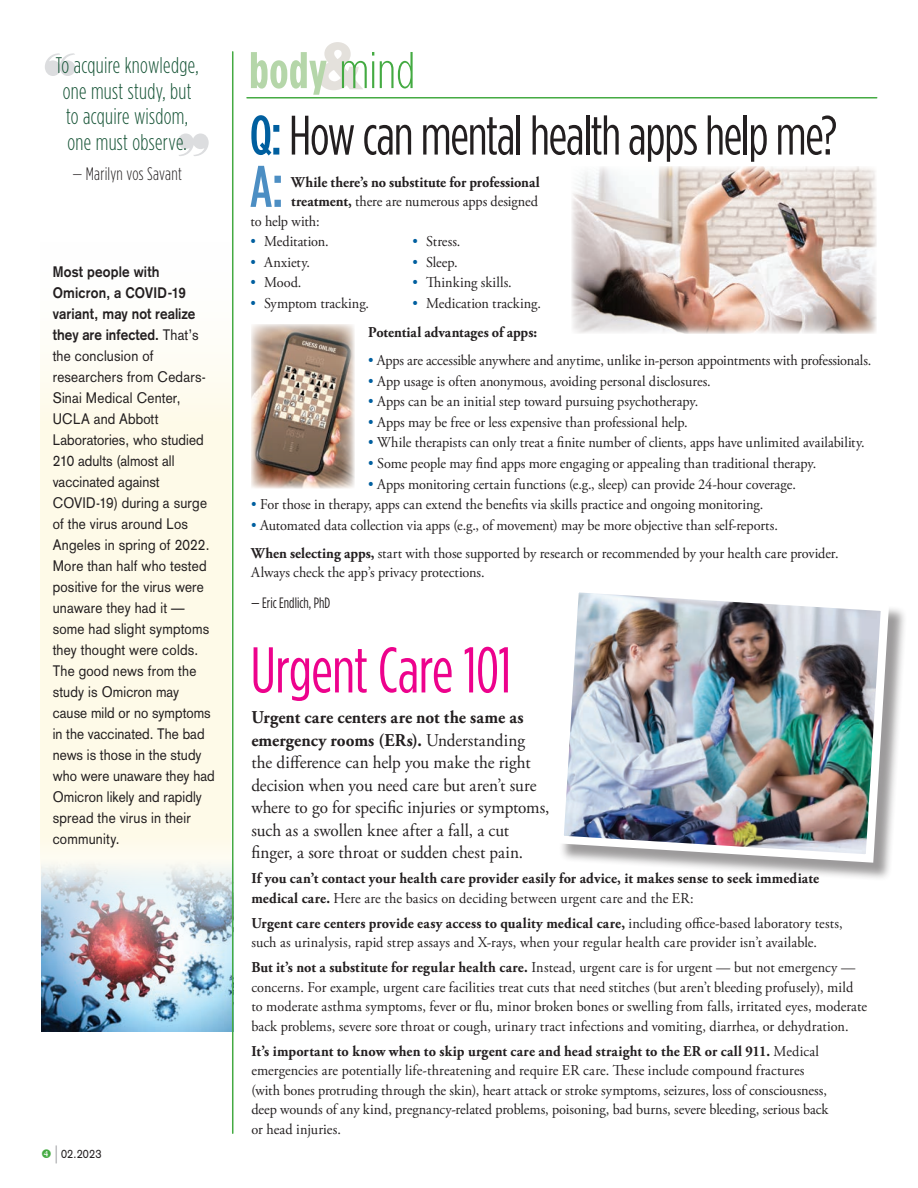
<style>
.page{position:relative;width:918px;height:1188px;background:#fff}
.page>*{position:absolute;margin:0;border:0;box-sizing:border-box;transform-origin:0 0}
.Subhead_HOPE__sans_s{font:64.5px "Gotham Condensed";letter-spacing:-.015em;color:#ed028c;scale:.95 1}
.t1{font:500 58.5px "Gotham Condensed";color:#4c8ec3;scale:.95 1}
.t2{font:55.5px "Gotham Condensed";letter-spacing:-.02em;color:#231f20;scale:.95 1}
.MainHeadline_HOPE{font:700 51px "Gotham Condensed";color:#b5d6a9}
.t3{font:300 22.5px/25.5px "Gotham Condensed";letter-spacing:.015em;color:#155335;text-align:center;scale:.95 1}
.Main_Body_Text_HOPE{font:18px/22.5px "Adobe Garamond Pro";letter-spacing:-.005em;color:#231f20;scale:.95 1}
.t4{font:300 18px "Gotham Condensed";letter-spacing:.01em;color:#231f20;scale:.95 1}
.Main_Body_Text_HOPE-2{font:15px/19.5px "Adobe Garamond Pro";color:#231f20;scale:.95 1}
.t5{font:15px/21px "Akzidenz Grotesk";letter-spacing:.01em;color:#231f20;scale:.9 1}
.Main_Body_Text_HOPE-3{font:700 15px/19.5px "Adobe Garamond Pro";letter-spacing:.01em;color:#231f20;scale:.95 1}
.t6{font:15px "Gotham Condensed";letter-spacing:.005em;color:#231f20;scale:.95 1}
.Main_Body_Text_HOPE-4{font:12px "Akzidenz Grotesk";letter-spacing:.02em;color:#231f20;scale:.9 1}
.s1{font-weight:700}
.s2{font-size:24px;color:#8a8c8f}
.s3{font-weight:300;color:#44aa42}
.s4{font-weight:500;color:#005f9f}
.s5{color:#005f9f}
.s6{font-weight:400}
</style>
<div class="page">
<img style="left:42px;top:863px;width:190px;height:169px">
<hr style="left:247px;top:97px;width:630px;height:2px;background:#44aa42">
<hr style="left:232px;top:52px;width:1px;height:1081px;background:#44aa42">
<svg style="left:45px;top:53px;width:30px;height:23px"></svg>
<svg style="left:178px;top:133px;width:31px;height:23px"></svg>
<svg style="left:318px;top:42px;width:45px;height:48px"></svg>
<img style="left:571px;top:166px;width:306px;height:168px">
<img style="left:251px;top:324px;width:104px;height:164px">
<div style="left:559px;top:587px;width:349px;height:295px;background:#231f20;opacity:.45"></div>
<img style="left:559px;top:587px;width:334px;height:280px">
<svg style="left:40px;top:358px;width:191px;height:560px;background:#faf7e8"></svg>
<p class="t3" style="left:56px;top:53px;width:152px">To acquire knowledge, one must study, but to acquire wisdom, one must observe.</p>
<p class="t4" style="left:72px;top:163px;width:117px">— Marilyn vos Savant</p>
<p class="t5" style="left:53px;top:261px;width:182px"><span class="s1">Most people with<br>Omicron, a COVID-19 variant, may not realize they are infected.</span> That’s the conclusion of researchers from Cedars-<br>Sinai Medical Center,<br>UCLA and Abbott<br>Laboratories, who studied<br>210 adults (almost all vaccinated against<br>COVID-19) during a surge of the virus around Los<br>Angeles in spring of 2022.<br>More than half who tested positive for the virus were unaware they had it — some had slight symptoms they thought were colds.<br>The good news from the study is Omicron may cause mild or no symptoms in the vaccinated. The bad news is those in the study who were unaware they had<br>Omicron likely and rapidly spread the virus in their community.</p>
<p class="Main_Body_Text_HOPE-4" style="left:55px;top:1147px;width:53px"><span class="s2">|</span> 02.2023</p>
<p class="MainHeadline_HOPE" style="left:249px;top:40px;width:168px">body <span class="s3">mind</span></p>
<p class="t2" style="left:250px;top:103px;width:620px"><span class="s4">Q:</span> How can mental health apps help me?</p>
<p class="t1" style="left:250px;top:152px;width:37px">A:</p>
<p class="Main_Body_Text_HOPE-3" style="left:291px;top:172px;width:263px">While there’s no substitute for professional</p>
<p class="Main_Body_Text_HOPE-2" style="left:291px;top:192px;width:261px"><span class="s1">treatment,</span> there are numerous apps designed</p>
<p class="Main_Body_Text_HOPE-2" style="left:251px;top:212px;width:74px">to help with:</p>
<p class="Main_Body_Text_HOPE-2" style="left:251px;top:232px;width:84px"><span class="s5">•</span> Meditation.</p>
<p class="Main_Body_Text_HOPE-2" style="left:413px;top:232px;width:52px"><span class="s5">•</span> Stress.</p>
<p class="Main_Body_Text_HOPE-2" style="left:251px;top:253px;width:64px"><span class="s5">•</span> Anxiety.</p>
<p class="Main_Body_Text_HOPE-2" style="left:413px;top:253px;width:49px"><span class="s5">•</span> Sleep.</p>
<p class="Main_Body_Text_HOPE-2" style="left:251px;top:273px;width:55px"><span class="s5">•</span> Mood.</p>
<p class="Main_Body_Text_HOPE-2" style="left:413px;top:273px;width:106px"><span class="s5">•</span> Thinking skills.</p>
<p class="Main_Body_Text_HOPE-2" style="left:251px;top:294px;width:126px"><span class="s5">•</span> Symptom tracking.</p>
<p class="Main_Body_Text_HOPE-2" style="left:413px;top:294px;width:137px"><span class="s5">•</span> Medication tracking.</p>
<p class="Main_Body_Text_HOPE-3" style="left:368px;top:323px;width:179px">Potential advantages of apps:</p>
<p class="Main_Body_Text_HOPE-2" style="left:368px;top:351px;width:531px"><span class="s5">•</span> Apps are accessible anywhere and anytime, unlike in-person appointments with professionals.</p>
<p class="Main_Body_Text_HOPE-2" style="left:368px;top:372px;width:362px"><span class="s5">•</span> App usage is often anonymous, avoiding personal disclosures.</p>
<p class="Main_Body_Text_HOPE-2" style="left:368px;top:392px;width:349px"><span class="s5">•</span> Apps can be an initial step toward pursuing psychotherapy.</p>
<p class="Main_Body_Text_HOPE-2" style="left:368px;top:413px;width:338px"><span class="s5">•</span> Apps may be free or less expensive than professional help.</p>
<p class="Main_Body_Text_HOPE-2" style="left:368px;top:433px;width:524px"><span class="s5">•</span> While therapists can only treat a finite number of clients, apps have unlimited availability.</p>
<p class="Main_Body_Text_HOPE-2" style="left:368px;top:454px;width:473px"><span class="s5">•</span> Some people may find apps more engaging or appealing than traditional therapy.</p>
<p class="Main_Body_Text_HOPE-2" style="left:368px;top:475px;width:452px"><span class="s5">•</span> Apps monitoring certain functions (e.g., sleep) can provide 24-hour coverage.</p>
<p class="Main_Body_Text_HOPE-2" style="left:251px;top:495px;width:540px"><span class="s5">•</span> For those in therapy, apps can extend the benefits via skills practice and ongoing monitoring.</p>
<p class="Main_Body_Text_HOPE-2" style="left:251px;top:516px;width:556px"><span class="s5">•</span> Automated data collection via apps (e.g., of movement) may be more objective than self-reports.</p>
<p class="Main_Body_Text_HOPE-2" style="left:251px;top:544px;width:620px"><span class="s1">When selecting apps,</span> start with those supported by research or recommended by your health care provider.<br>Always check the app’s privacy protections.</p>
<p class="t6" style="left:251px;top:594px;width:85px">— Eric Endlich, PhD</p>
<p class="Subhead_HOPE__sans_s" style="left:251px;top:633px;width:276px">Urgent Care 101</p>
<p class="Main_Body_Text_HOPE" style="left:251px;top:707px;width:315px"><span class="s1">Urgent care centers are not the same as emergency rooms (ERs).</span> Understanding the difference can help you make the right decision when you need care but aren’t sure where to go for specific injuries or symptoms, such as a swollen knee after a fall, a cut finger, a sore throat or sudden chest pain.</p>
<p class="Main_Body_Text_HOPE-3" style="left:251px;top:869px;width:599px">If you can’t contact your health care provider easily for advice, it makes sense to seek immediate medical care. <span class="s6">Here are the basics on deciding between urgent care and the ER:</span></p>
<p class="Main_Body_Text_HOPE-2" style="left:251px;top:914px;width:624px"><span class="s1">Urgent care centers provide easy access to quality medical care,</span> including office-based laboratory tests, such as urinalysis, rapid strep assays and X-rays, when your regular health care provider isn’t available.</p>
<p class="Main_Body_Text_HOPE-2" style="left:251px;top:958px;width:650px"><span class="s1">But it’s not a substitute for regular health care.</span> Instead, urgent care is for urgent — but not emergency — concerns. For example, urgent care facilities treat cuts that need stitches (but aren’t bleeding profusely), mild to moderate asthma symptoms, fever or flu, minor broken bones or swelling from falls, irritated eyes, moderate back problems, severe sore throat or cough, urinary tract infections and vomiting, diarrhea, or dehydration.</p>
<p class="Main_Body_Text_HOPE-2" style="left:251px;top:1042px;width:609px"><span class="s1">It’s important to know when to skip urgent care and head straight to the ER or call 911.</span> Medical emergencies are potentially life-threatening and require ER care. These include compound fractures (with bones protruding through the skin), heart attack or stroke symptoms, seizures, loss of consciousness, deep wounds of any kind, pregnancy-related problems, poisoning, bad burns, severe bleeding, serious back or head injuries.</p>
</div>
